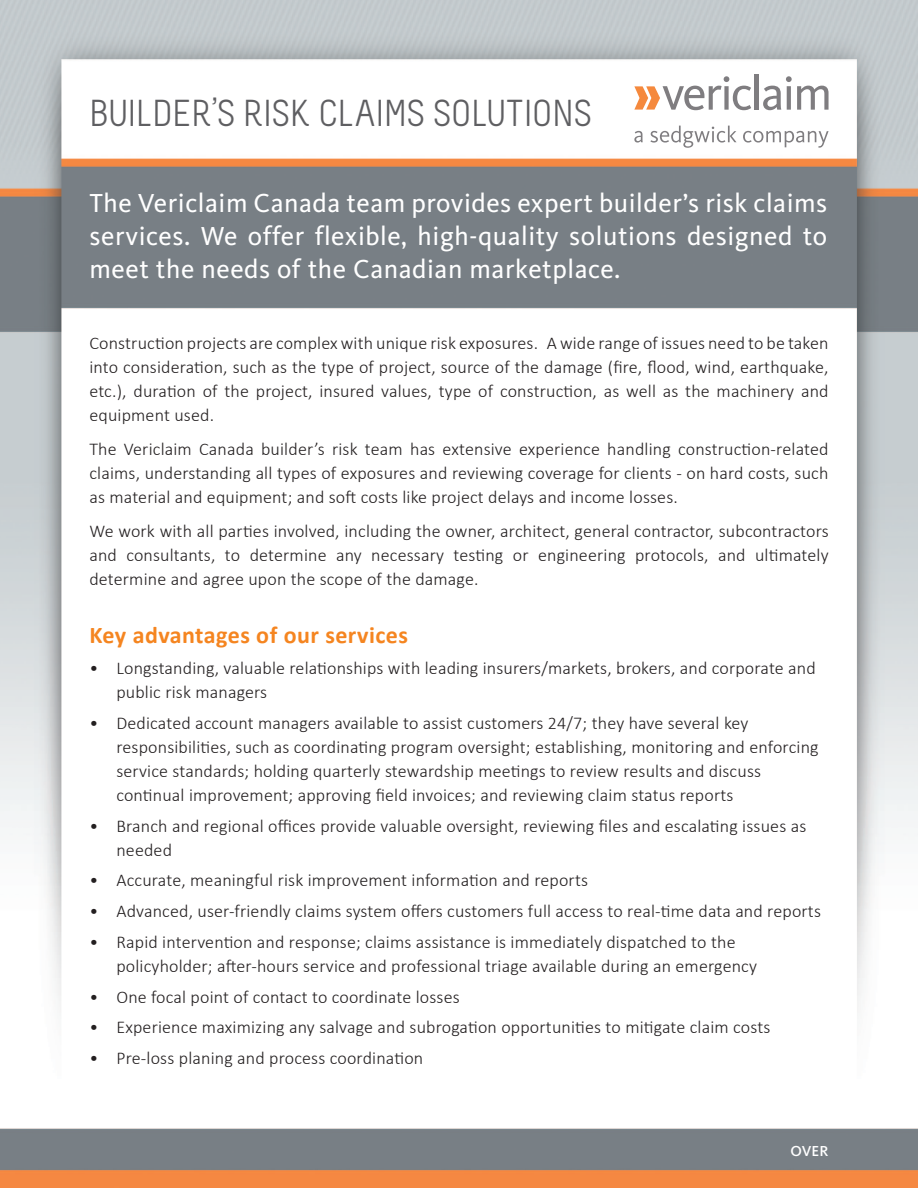
<style>
.page{position:relative;width:918px;height:1188px;background:#fff}
.page>*{position:absolute;margin:0;border:0;box-sizing:border-box;transform-origin:0 0}
.t1{font:37.5px "Melbourne";color:#5f5f62}
.t2{font:27px/33px "Kievit OT";letter-spacing:.02em;color:#fff;text-align:justify}
.t3{font:700 24px "Calibri";letter-spacing:.02em;color:#f58520}
.t4{font:300 18px/24px "Calibri";letter-spacing:.01em;color:#231f20}
.t5{font:500 15px "Kievit OT";color:#fff}
</style>
<div class="page">
<img style="left:0;top:0;width:918px;height:1188px">
<svg style="left:634px;top:131px;width:9px;height:12px"></svg>
<svg style="left:650px;top:126px;width:87px;height:22px"></svg>
<svg style="left:743px;top:131px;width:86px;height:17px"></svg>
<hr style="left:755px;top:75px;width:4px;height:35px;background:#7f7d80">
<svg style="left:763px;top:76px;width:66px;height:34px"></svg>
<svg style="left:634px;top:76px;width:117px;height:34px"></svg>
<h1 class="t1" style="left:89px;top:93px;width:504px">BUILDER’S RISK CLAIMS SOLUTIONS</h1>
<h2 class="t2" style="left:89px;top:186px;width:739px">The Vericlaim Canada team provides expert builder’s risk claims services. We offer flexible, high-quality solutions designed to meet the needs of the Canadian marketplace.</h2>
<p class="t4" style="left:89px;top:331px;width:741px;text-align:justify">Construction projects are complex with unique risk exposures. A wide range of issues need to be taken into consideration, such as the type of project, source of the damage (fire, flood, wind, earthquake, etc.), duration of the project, insured values, type of construction, as well as the machinery and equipment used.</p>
<p class="t4" style="left:89px;top:436px;width:741px;text-align:justify">The Vericlaim Canada builder’s risk team has extensive experience handling construction-related claims, understanding all types of exposures and reviewing coverage for clients - on hard costs, such as material and equipment; and soft costs like project delays and income losses.</p>
<p class="t4" style="left:89px;top:518px;width:741px;text-align:justify">We work with all parties involved, including the owner, architect, general contractor, subcontractors and consultants, to determine any necessary testing or engineering protocols, and ultimately determine and agree upon the scope of the damage.</p>
<h3 class="t3" style="left:89px;top:620px;width:320px">Key advantages of our services</h3>
<p class="t4" style="left:116px;top:655px;width:701px;text-indent:-27px">• Longstanding, valuable relationships with leading insurers/markets, brokers, and corporate and public risk managers</p>
<p class="t4" style="left:116px;top:710px;width:704px;text-indent:-27px">• Dedicated account managers available to assist customers 24/7; they have several key responsibilities, such as coordinating program oversight; establishing, monitoring and enforcing service standards; holding quarterly stewardship meetings to review results and discuss continual improvement; approving field invoices; and reviewing claim status reports</p>
<p class="t4" style="left:116px;top:813px;width:691px;text-indent:-27px">• Branch and regional offices provide valuable oversight, reviewing files and escalating issues as needed</p>
<p class="t4" style="left:89px;top:868px;width:500px">• Accurate, meaningful risk improvement information and reports</p>
<p class="t4" style="left:89px;top:898px;width:733px">• Advanced, user-friendly claims system offers customers full access to real-time data and reports</p>
<p class="t4" style="left:116px;top:929px;width:642px;text-indent:-27px">• Rapid intervention and response; claims assistance is immediately dispatched to the policyholder; after-hours service and professional triage available during an emergency</p>
<p class="t4" style="left:89px;top:984px;width:372px">• One focal point of contact to coordinate losses</p>
<p class="t4" style="left:89px;top:1014px;width:683px">• Experience maximizing any salvage and subrogation opportunities to mitigate claim costs</p>
<p class="t4" style="left:89px;top:1045px;width:335px">• Pre-loss planing and process coordination</p>
<p class="t5" style="left:791px;top:1142px;width:39px">OVER</p>
</div>
